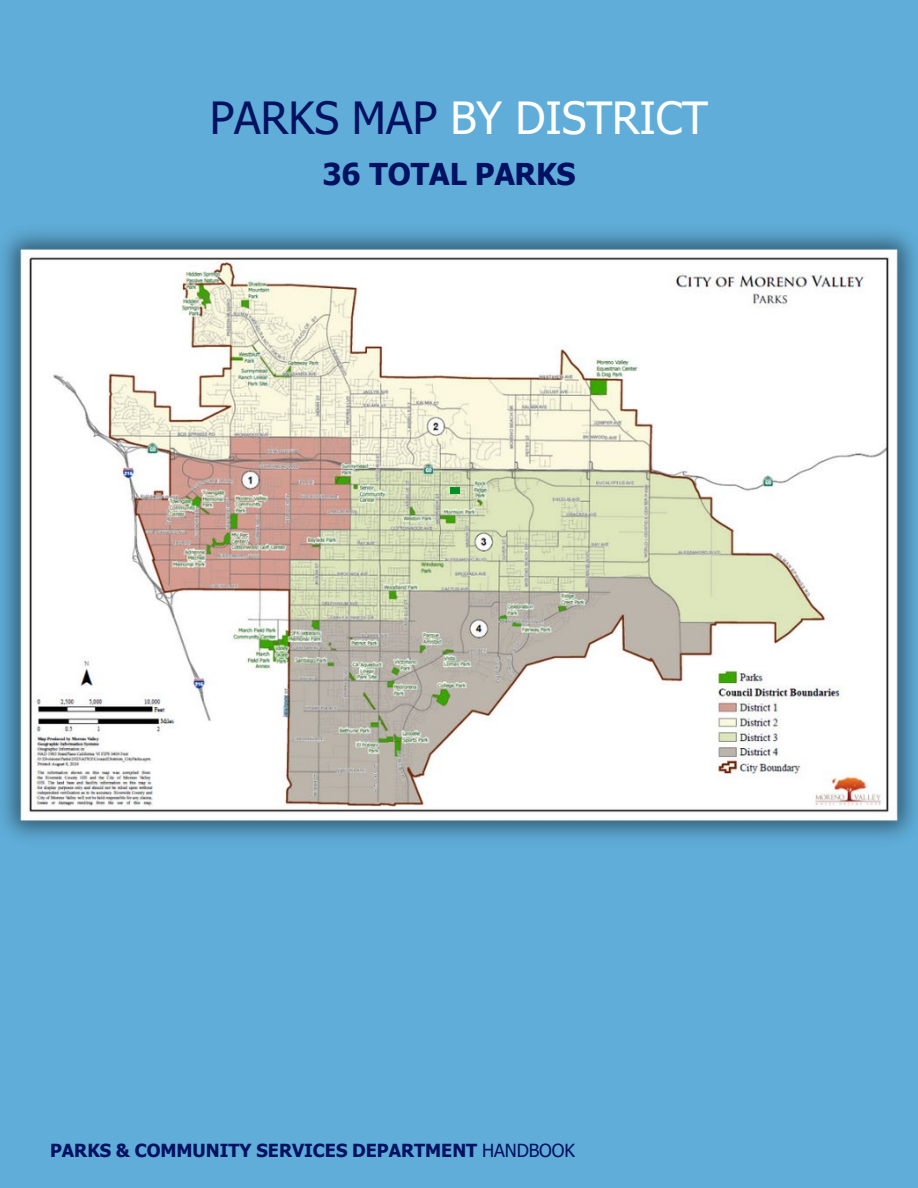
<style>
.page{position:relative;width:918px;height:1188px;background:#5fadd8}
.page>*{position:absolute;margin:0;border:0;box-sizing:border-box;transform-origin:0 0}
.t1{font:44.25px "Tahoma";color:#fff}
.t2{font:700 30px "Tahoma";color:#001162}
.t3{font:700 18px "Tahoma";color:#001162}
.s1{color:#001162}
.s2{font-weight:400}
</style>
<div class="page">
<img style="left:3px;top:231px;width:913px;height:608px">
<div style="left:451px;top:488px;width:9px;height:6px;background:#009028"></div>
<p class="t1" style="left:210px;top:88px;width:500px"><span class="s1">PARKS MAP</span> BY DISTRICT</p>
<p class="t2" style="left:322px;top:153px;width:255px">36 TOTAL PARKS</p>
<p class="t3" style="left:50px;top:1138px;width:527px">PARKS &amp; COMMUNITY SERVICES DEPARTMENT <span class="s2">HANDBOOK</span></p>
</div>
